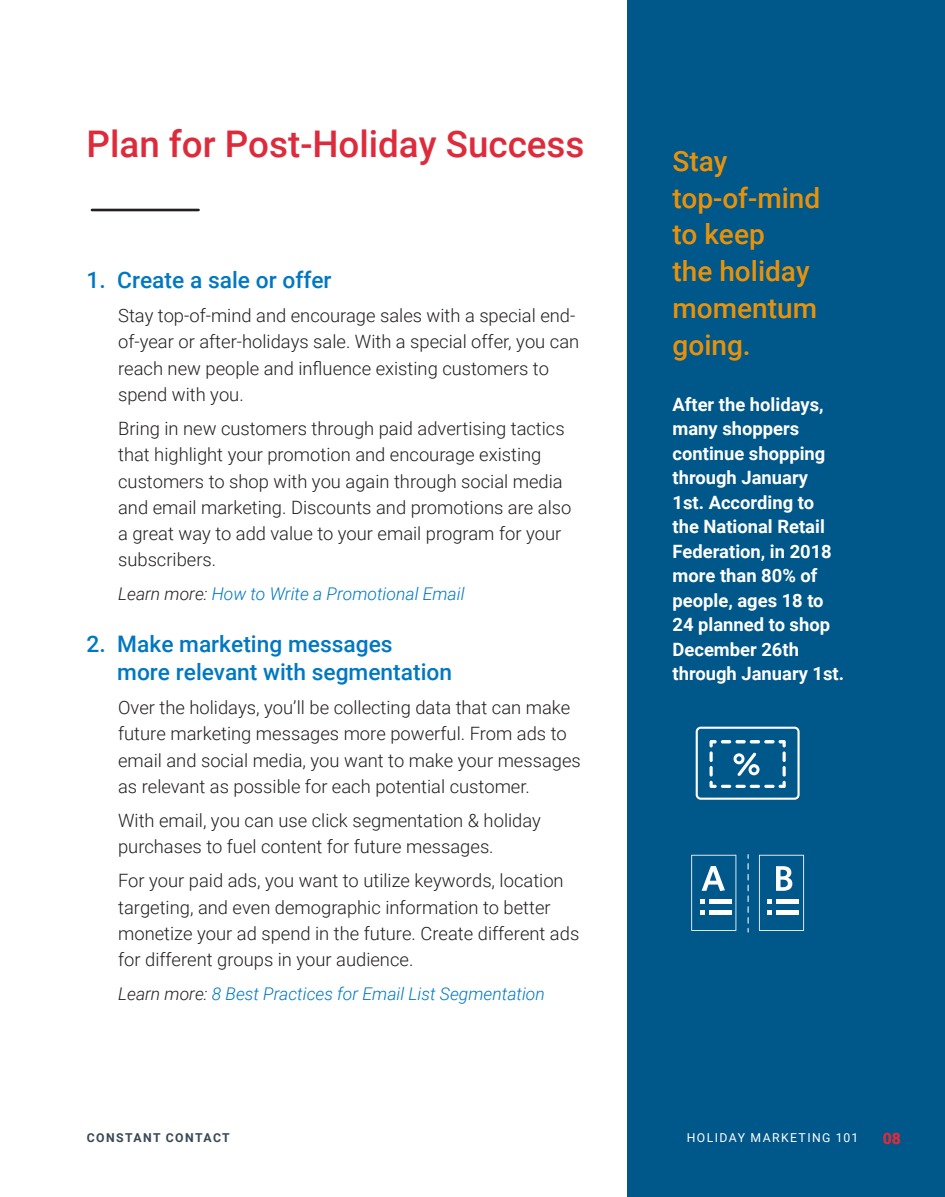
<style>
.page{position:relative;width:945px;height:1197px;background:#fff}
.page>*{position:absolute;margin:0;border:0;box-sizing:border-box;transform-origin:0 0}
.Blue_Header{font:500 36.75px "Roboto";color:#de2b3c}
.yellow_header{font:500 28px/36.8px "Roboto";color:#e8920a}
.new_blue_hd_4{font:500 22.75px/28px "Roboto";color:#0078c1}
.Body_copy_2{font:300 18.38px/26.2px "Roboto";color:#231f20}
.tip_header{font:700 18.38px/24.5px "Roboto";color:#fff}
.ital_2{font:italic 300 17.5px "Roboto";color:#0078c1}
.t1{font:900 15.75px "Roboto";color:#de2b3c}
.t2{font:12.25px "Roboto";letter-spacing:.115em;color:#fff}
.t3{font:700 12.25px "Roboto";letter-spacing:.115em;color:#384856}
.s1{color:#231f20}
</style>
<div class="page">
<div style="left:627px;top:0;width:318px;height:1197px;background:#005789"></div>
<hr style="left:92px;top:209px;width:107px;height:2px;background:#231f20">
<svg style="left:696px;top:727px;width:104px;height:73px"></svg>
<svg style="left:748px;top:854px;width:1px;height:79px"></svg>
<svg style="left:759px;top:855px;width:45px;height:76px"></svg>
<svg style="left:691px;top:855px;width:45px;height:76px"></svg>
<p class="Blue_Header" style="left:87px;top:118px;width:499px">Plan for Post-Holiday Success</p>
<p class="new_blue_hd_4" style="left:87px;top:265px;width:247px">1. Create a sale or offer</p>
<p class="Body_copy_2" style="left:118px;top:302px;width:463px">Stay top-of-mind and encourage sales with a special end&shy;of-year or after-holidays sale. With a special offer, you can reach new people and influence existing customers to spend with you.</p>
<p class="Body_copy_2" style="left:118px;top:415px;width:455px">Bring in new customers through paid advertising tactics that highlight your promotion and encourage existing customers to shop with you again through social media and email marketing. Discounts and promotions are also a great way to add value to your email program for your subscribers.</p>
<p class="ital_2" style="left:118px;top:582px;width:348px"><span class="s1">Learn more:</span> How to Write a Promotional Email</p>
<p class="new_blue_hd_4" style="left:117px;top:629px;width:336px;text-indent:-31px">2. Make marketing messages<br>more relevant with segmentation</p>
<p class="Body_copy_2" style="left:118px;top:694px;width:464px">Over the holidays, you’ll be collecting data that can make future marketing messages more powerful. From ads to email and social media, you want to make your messages as relevant as possible for each potential customer.</p>
<p class="Body_copy_2" style="left:118px;top:807px;width:424px">With email, you can use click segmentation &amp; holiday purchases to fuel content for future messages.</p>
<p class="Body_copy_2" style="left:118px;top:867px;width:463px">For your paid ads, you want to utilize keywords, location targeting, and even demographic information to better monetize your ad spend in the future. Create different ads for different groups in your audience.</p>
<p class="ital_2" style="left:118px;top:982px;width:428px"><span class="s1">Learn more:</span> 8 Best Practices for Email List Segmentation</p>
<p class="t3" style="left:87px;top:1129px;width:145px">CONSTANT CONTACT</p>
<p class="yellow_header" style="left:673px;top:142px;width:149px">Stay top-of-mind to keep<br>the holiday momentum going.</p>
<p class="tip_header" style="left:673px;top:391px;width:173px">After the holidays, many shoppers continue shopping through January<br>1st. According to the National Retail<br>Federation, in 2018 more than 80% of people, ages 18 to<br>24 planned to shop<br>December 26th through January 1st.</p>
<p class="t2" style="left:687px;top:1129px;width:173px">HOLIDAY MARKETING 101</p>
<p class="t1" style="left:883px;top:1127px;width:20px">08</p>
</div>
